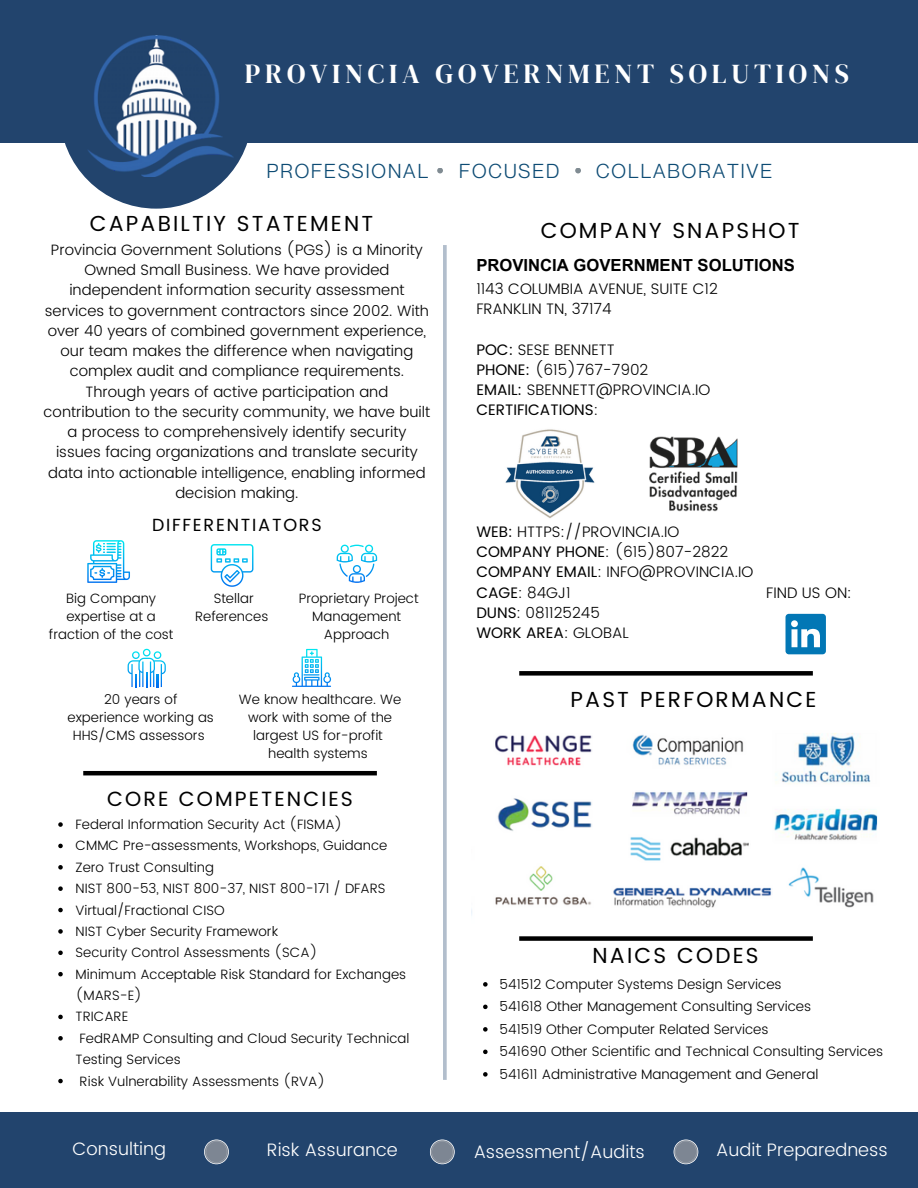
<style>
.page{position:relative;width:918px;height:1188px;background:#fff}
.page>*{position:absolute;margin:0;border:0;box-sizing:border-box;transform-origin:0 0}
.t1{font:27.3px "DM Serif Display";letter-spacing:.175em;color:#fff}
.t2{font:21.75px "Poppins";letter-spacing:.1em;color:#000}
.t3{font:20.55px "Poppins";letter-spacing:.1em;color:#000}
.t4{font:19.8px "Neue Montreal";letter-spacing:.1em;color:#0d4b74}
.t5{font:300 18px "Poppins";color:#fff}
.t6{font:17.55px "Poppins";letter-spacing:.1em;color:#000}
.t7{font:700 16.65px "Arial MT Pro";color:#000}
.t8{font:300 15.15px/20.2px "Poppins";color:#000}
.t9{font:300 15px/20.2px "Poppins";color:#000;text-align:center}
.t10{font:300 13.65px/22.5px "Poppins";color:#000}
.t11{font:300 13.5px/21.3px "Poppins";color:#000;text-align:center}
.s1{font-weight:400}
</style>
<div class="page">
<svg style="left:443px;top:245px;width:4px;height:835px;background:#b8c3d0"></svg>
<div style="left:60px;top:16px;width:192px;height:193px;background:#22446d;border-radius:50%"></div>
<div style="left:0;top:0;width:918px;height:143px;background:#22446d"></div>
<div style="left:0;top:1112px;width:918px;height:76px;background:#22446d"></div>
<svg style="left:437px;top:168px;width:6px;height:5px"></svg>
<svg style="left:575px;top:168px;width:6px;height:5px"></svg>
<img style="left:88px;top:35px;width:147px;height:141px">
<svg style="left:337px;top:545px;width:40px;height:38px"></svg>
<svg style="left:211px;top:544px;width:42px;height:43px"></svg>
<svg style="left:87px;top:540px;width:43px;height:43px"></svg>
<svg style="left:292px;top:649px;width:39px;height:38px"></svg>
<svg style="left:128px;top:649px;width:38px;height:38px"></svg>
<svg style="left:204px;top:1140px;width:25px;height:24px"></svg>
<svg style="left:430px;top:1140px;width:25px;height:24px"></svg>
<svg style="left:674px;top:1140px;width:24px;height:24px"></svg>
<img style="left:505px;top:429px;width:90px;height:89px">
<img style="left:650px;top:437px;width:88px;height:74px">
<img style="left:471px;top:733px;width:407px;height:183px">
<svg style="left:786px;top:614px;width:40px;height:40px"></svg>
<svg style="left:483px;top:982px;width:5px;height:5px"></svg>
<svg style="left:483px;top:1005px;width:5px;height:4px"></svg>
<svg style="left:483px;top:1027px;width:5px;height:5px"></svg>
<svg style="left:483px;top:1050px;width:5px;height:4px"></svg>
<svg style="left:483px;top:1072px;width:5px;height:5px"></svg>
<svg style="left:58px;top:822px;width:5px;height:5px"></svg>
<svg style="left:58px;top:844px;width:5px;height:4px"></svg>
<svg style="left:58px;top:865px;width:5px;height:5px"></svg>
<svg style="left:58px;top:886px;width:5px;height:5px"></svg>
<svg style="left:58px;top:908px;width:5px;height:4px"></svg>
<svg style="left:58px;top:929px;width:5px;height:5px"></svg>
<svg style="left:58px;top:951px;width:5px;height:4px"></svg>
<svg style="left:58px;top:972px;width:5px;height:4px"></svg>
<svg style="left:58px;top:1015px;width:5px;height:4px"></svg>
<svg style="left:58px;top:1036px;width:5px;height:5px"></svg>
<svg style="left:58px;top:1079px;width:5px;height:4px"></svg>
<hr style="left:83px;top:771px;width:294px;height:4px;background:#000">
<div style="left:519px;top:936px;width:294px;height:5px;background:#000"></div>
<div style="left:519px;top:671px;width:294px;height:5px;background:#000"></div>
<h1 class="t1" style="left:245px;top:55px;width:606px">PROVINCIA GOVERNMENT SOLUTIONS</h1>
<h3 class="t4" style="left:267px;top:158px;width:163px">PROFESSIONAL</h3>
<h3 class="t4" style="left:459px;top:158px;width:102px">FOCUSED</h3>
<h3 class="t4" style="left:596px;top:158px;width:178px">COLLABORATIVE</h3>
<h2 class="t2" style="left:90px;top:211px;width:285px">CAPABILTIY STATEMENT</h2>
<p class="t9" style="left:44px;top:239px;width:388px">Provincia Government Solutions (PGS) is a Minority Owned Small Business. We have provided independent information security assessment services to government contractors since 2002. With over 40 years of combined government experience, our team makes the difference when navigating complex audit and compliance requirements.<br>Through years of active participation and contribution to the security community, we have built a process to comprehensively identify security issues facing organizations and translate security data into actionable intelligence, enabling informed decision making.</p>
<p class="t6" style="left:152px;top:514px;width:171px">DIFFERENTIATORS</p>
<p class="t11" style="left:49px;top:590px;width:126px;line-height:18px">Big Company expertise at a fraction of the cost</p>
<p class="t11" style="left:195px;top:589px;width:75px;line-height:18px">Stellar<br>References</p>
<p class="t11" style="left:299px;top:589px;width:121px;line-height:18px">Proprietary Project<br>Management<br>Approach</p>
<p class="t11" style="left:68px;top:690px;width:148px;line-height:18px">20 years of experience working as<br>HHS/CMS assessors</p>
<p class="t11" style="left:239px;top:690px;width:164px;line-height:18px">We know healthcare. We work with some of the largest US for-profit health systems</p>
<h3 class="t3" style="left:107px;top:787px;width:247px">CORE COMPETENCIES</h3>
<p class="t11" style="left:76px;top:814px;width:335px;text-align:left">Federal Information Security Act (FISMA)<br>CMMC Pre-assessments, Workshops, Guidance<br>Zero Trust Consulting<br>NIST 800-53, NIST 800-37, NIST 800-171 / DFARS<br>Virtual/Fractional CISO<br>NIST Cyber Security Framework<br>Security Control Assessments (SCA)<br>Minimum Acceptable Risk Standard for Exchanges (MARS-E)<br>TRICARE<br>FedRAMP Consulting and Cloud Security Technical<br>Testing Services<br>Risk Vulnerability Assessments (RVA)</p>
<h2 class="t2" style="left:541px;top:218px;width:260px">COMPANY SNAPSHOT</h2>
<p class="t7" style="left:476px;top:259px;width:320px">PROVINCIA GOVERNMENT SOLUTIONS</p>
<p class="t8" style="left:476px;top:279px;width:243px">1143 COLUMBIA AVENUE, SUITE C12<br>FRANKLIN TN, 37174</p>
<p class="t8" style="left:476px;top:339px;width:235px"><span class="s1">POC:</span> SESE BENNETT<br><span class="s1">PHONE:</span> (615)767-7902<br><span class="s1">EMAIL:</span> SBENNETT@PROVINCIA.IO<br><span class="s1">CERTIFICATIONS</span>:</p>
<p class="t8" style="left:476px;top:522px;width:279px"><span class="s1">WEB:</span> HTTPS://PROVINCIA.IO<br><span class="s1">COMPANY PHONE</span>: (615)807-2822<br><span class="s1">COMPANY EMAIL</span>: INFO@PROVINCIA.IO<br><span class="s1">CAGE</span>: 84GJ1</p>
<p class="t8" style="left:476px;top:603px;width:154px"><span class="s1">DUNS</span>: 081125245<br><span class="s1">WORK AREA</span>: GLOBAL</p>
<p class="t8" style="left:766px;top:582px;width:87px">FIND US ON:</p>
<h2 class="t2" style="left:570px;top:687px;width:248px">PAST PERFORMANCE</h2>
<h2 class="t2" style="left:592px;top:943px;width:168px">NAICS CODES</h2>
<p class="t10" style="left:500px;top:973px;width:385px">541512 Computer Systems Design Services<br>541618 Other Management Consulting Services<br>541519 Other Computer Related Services<br>541690 Other Scientific and Technical Consulting Services 541611 Administrative Management and General</p>
<h3 class="t5" style="left:73px;top:1138px;width:95px">Consulting</h3>
<h3 class="t5" style="left:267px;top:1140px;width:132px">Risk Assurance</h3>
<h3 class="t5" style="left:716px;top:1140px;width:173px">Audit Preparedness</h3>
<h3 class="t5" style="left:474px;top:1141px;width:173px">Assessment/Audits</h3>
</div>
